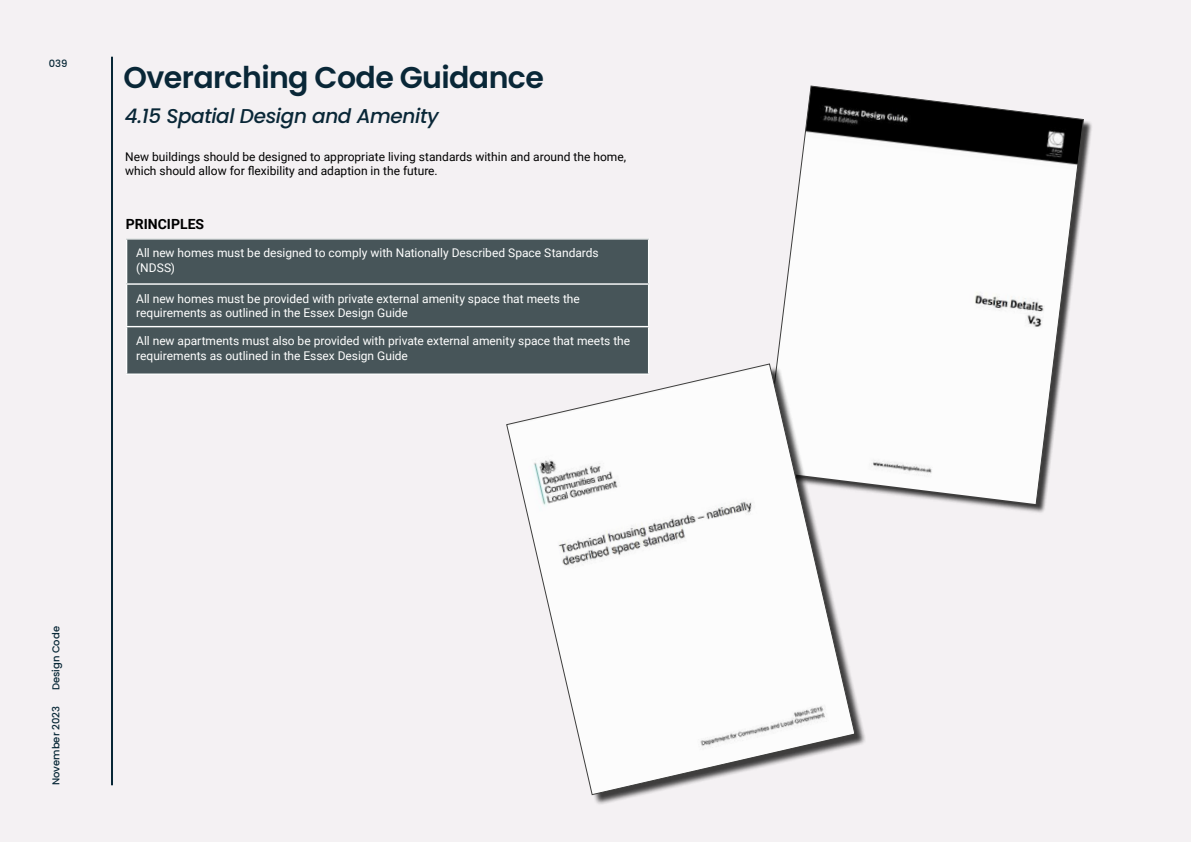
<style>
.page{position:relative;width:1191px;height:842px;background:#f4f1f3}
.page>*{position:absolute;margin:0;border:0;box-sizing:border-box;transform-origin:0 0}
.t1{font:600 30px "Poppins";letter-spacing:-.02em;color:#092737}
.t2{font:italic 500 20px "Poppins";letter-spacing:-.02em;color:#092737}
.t3{font:700 14px "Roboto";color:#000}
.t4{font:12px/14.4px "Roboto";color:#fff}
.t5{font:12px/14.4px "Roboto";color:#000}
.t6{font:500 10px "Poppins";color:#072736}
</style>
<div class="page">
<hr style="left:111px;top:57px;width:2px;height:728px;background:#072736">
<div style="left:127px;top:239px;width:521px;height:45px;background:#475559"></div>
<div style="left:127px;top:285px;width:521px;height:88px;background:#475559"></div>
<hr style="left:126px;top:240px;width:1px;height:43px;background:#fff">
<hr style="left:126px;top:238px;width:523px;height:2px;background:#fff">
<hr style="left:648px;top:240px;width:1px;height:43px;background:#fff">
<hr style="left:126px;top:285px;width:1px;height:41px;background:#fff">
<hr style="left:126px;top:327px;width:1px;height:46px;background:#fff">
<hr style="left:126px;top:283px;width:523px;height:2px;background:#fff">
<hr style="left:648px;top:285px;width:1px;height:41px;background:#fff">
<hr style="left:648px;top:327px;width:1px;height:46px;background:#fff">
<hr style="left:126px;top:326px;width:523px;height:1px;background:#fff">
<hr style="left:126px;top:373px;width:523px;height:2px;background:#fff">
<div style="left:765px;top:87px;width:327px;height:428px;background:#000;opacity:.75"></div>
<svg style="left:765px;top:86px;width:318px;height:420px"></svg>
<div style="left:508px;top:366px;width:358px;height:440px;background:#000;opacity:.75"></div>
<svg style="left:506px;top:364px;width:349px;height:431px"></svg>
<p class="t6" style="left:49px;top:58px;width:20px">039</p>
<h1 class="t1" style="left:124px;top:60px;width:422px">Overarching Code Guidance</h1>
<h2 class="t2" style="left:125px;top:105px;width:315px">4.15 Spatial Design and Amenity</h2>
<p class="t5" style="left:125px;top:149px;width:502px">New buildings should be designed to appropriate living standards within and around the home, which should allow for flexibility and adaption in the future.</p>
<p class="t3" style="left:126px;top:214px;width:80px">PRINCIPLES</p>
<p class="t4" style="left:136px;top:246px;width:464px">All new homes must be designed to comply with Nationally Described Space Standards (NDSS)</p>
<p class="t4" style="left:136px;top:291px;width:445px">All new homes must be provided with private external amenity space that meets the requirements as outlined in the Essex Design Guide</p>
<p class="t4" style="left:136px;top:333px;width:495px">All new apartments must also be provided with private external amenity space that meets the requirements as outlined in the Essex Design Guide</p>
<p class="t6" style="left:50px;top:690px;width:66px;rotate:-90deg">Design Code</p>
<p class="t6" style="left:50px;top:785px;width:81px;rotate:-90deg">November 2023</p>
</div>
